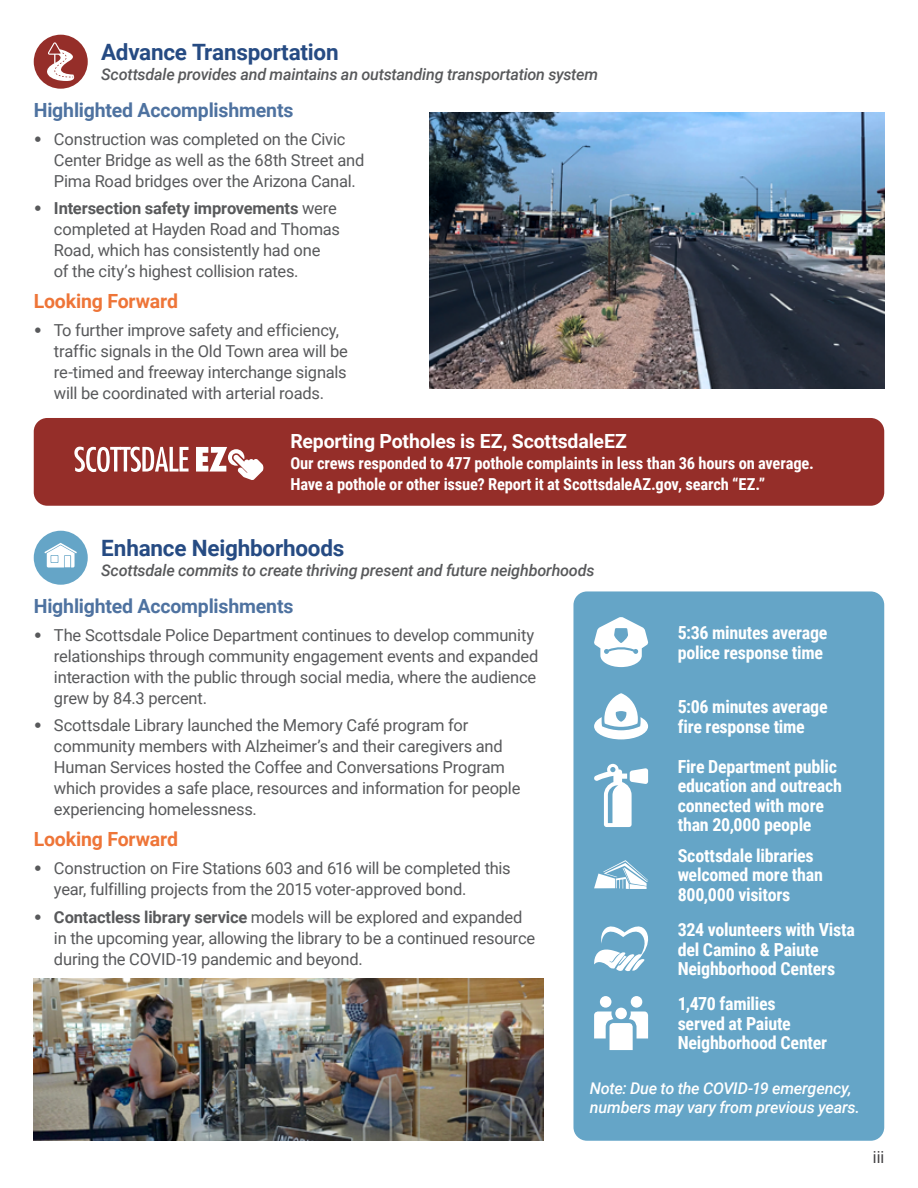
<style>
.page{position:relative;width:918px;height:1188px;background:#fff}
.page>*{position:absolute;margin:0;border:0;box-sizing:border-box;transform-origin:0 0}
.t1{font:700 22.5px "Roboto";letter-spacing:-.01em;color:#264b83}
.t2{font:700 19.5px "Roboto";letter-spacing:-.01em;color:#4e72a0}
.t3{font:700 19.5px "Roboto";letter-spacing:-.01em;color:#fff}
.t4{font:700 19.5px "Roboto";letter-spacing:-.01em;color:#ee7538}
.t5{font:700 18px/19.5px "Roboto Condensed";letter-spacing:-.015em;color:#fff}
.t6{font:16.5px/21px "Roboto";letter-spacing:-.015em;color:#58595b}
.t7{font:700 16.5px/21px "Roboto Condensed";letter-spacing:-.01em;color:#fff}
.t8{font:16.5px "Roboto Condensed";color:#414042}
.t9{font:italic 500 16.2px "Roboto";letter-spacing:-.015em;color:#58595b}
.t10{font:italic 500 16.2px/19.5px "Roboto";letter-spacing:-.015em;color:#fff}
.s1{font-family:"Archivo";font-weight:900}
.s2{font-weight:700}
</style>
<div class="page">
<div style="left:34px;top:35px;width:54px;height:54px;background:#952e29;border-radius:50%"></div>
<svg style="left:47px;top:42px;width:28px;height:39px"></svg>
<img style="left:430px;top:113px;width:454px;height:275px">
<div style="left:34px;top:418px;width:850px;height:88px;background:#952e29;border-radius:14px"></div>
<svg style="left:74px;top:447px;width:115px;height:25px"></svg>
<svg style="left:196px;top:447px;width:68px;height:33px"></svg>
<div style="left:34px;top:531px;width:54px;height:54px;background:#65a5c7;border-radius:50%"></div>
<svg style="left:45px;top:543px;width:32px;height:25px"></svg>
<div style="left:573px;top:591px;width:311px;height:550px;background:#65a5c7;border-radius:14px"></div>
<svg style="left:594px;top:617px;width:54px;height:50px"></svg>
<svg style="left:594px;top:693px;width:54px;height:46px"></svg>
<svg style="left:594px;top:764px;width:54px;height:63px"></svg>
<svg style="left:594px;top:860px;width:54px;height:29px"></svg>
<svg style="left:594px;top:926px;width:55px;height:46px"></svg>
<div style="left:615px;top:1008px;width:12px;height:11px;background:#fff;border-radius:50%"></div>
<div style="left:600px;top:996px;width:11px;height:12px;background:#fff;border-radius:50%"></div>
<svg style="left:594px;top:1011px;width:54px;height:39px"></svg>
<div style="left:631px;top:996px;width:11px;height:12px;background:#fff;border-radius:50%"></div>
<img style="left:34px;top:978px;width:510px;height:163px">
<h1 class="t1" style="left:101px;top:37px;width:239px">Advance Transportation</h1>
<p class="t9" style="left:101px;top:63px;width:499px">Scottsdale provides and maintains an outstanding transportation system</p>
<p class="t2" style="left:34px;top:96px;width:261px">Highlighted Accomplishments</p>
<p class="t6" style="left:54px;top:128px;width:312px;text-indent:-20px"><span class="s1">•</span> Construction was completed on the Civic<br>Center Bridge as well as the 68th Street and<br>Pima Road bridges over the Arizona Canal.</p>
<p class="t6" style="left:54px;top:197px;width:288px;text-indent:-20px"><span class="s1">•</span> <span class="s2">Intersection safety improvements</span> were completed at Hayden Road and Thomas Road, which has consistently had one<br>of the city’s highest collision rates.</p>
<p class="t4" style="left:34px;top:287px;width:146px">Looking Forward</p>
<p class="t6" style="left:54px;top:319px;width:295px;text-indent:-20px"><span class="s1">•</span> To further improve safety and efficiency, traffic signals in the Old Town area will be re-timed and freeway interchange signals will be coordinated with arterial roads.</p>
<p class="t3" style="left:290px;top:428px;width:338px">Reporting Potholes is EZ, ScottsdaleEZ</p>
<p class="t7" style="left:290px;top:452px;width:525px">Our crews responded to 477 pothole complaints in less than 36 hours on average.<br>Have a pothole or other issue? Report it at ScottsdaleAZ.gov, search “EZ.”</p>
<h1 class="t1" style="left:101px;top:533px;width:245px">Enhance Neighborhoods</h1>
<p class="t9" style="left:101px;top:559px;width:495px">Scottsdale commits to create thriving present and future neighborhoods</p>
<p class="t2" style="left:34px;top:592px;width:261px">Highlighted Accomplishments</p>
<p class="t6" style="left:54px;top:624px;width:486px;text-indent:-20px"><span class="s1">•</span> The Scottsdale Police Department continues to develop community relationships through community engagement events and expanded interaction with the public through social media, where the audience grew by 84.3 percent.</p>
<p class="t6" style="left:54px;top:714px;width:468px;text-indent:-20px"><span class="s1">•</span> Scottsdale Library launched the Memory Café program for community members with Alzheimer’s and their caregivers and Human Services hosted the Coffee and Conversations Program which provides a safe place, resources and information for people experiencing homelessness.</p>
<p class="t4" style="left:34px;top:826px;width:146px">Looking Forward</p>
<p class="t6" style="left:54px;top:857px;width:458px;text-indent:-20px"><span class="s1">•</span> Construction on Fire Stations 603 and 616 will be completed this year, fulfilling projects from the 2015 voter-approved bond.</p>
<p class="t6" style="left:54px;top:906px;width:483px;text-indent:-20px"><span class="s1">•</span> <span class="s2">Contactless library service</span> models will be explored and expanded in the upcoming year, allowing the library to be a continued resource during the COVID-19 pandemic and beyond.</p>
<p class="t5" style="left:678px;top:622px;width:151px">5:36 minutes average police response time</p>
<p class="t5" style="left:678px;top:697px;width:151px">5:06 minutes average fire response time</p>
<p class="t5" style="left:678px;top:756px;width:166px">Fire Department public education and outreach connected with more than 20,000 people</p>
<p class="t5" style="left:678px;top:845px;width:147px">Scottsdale libraries welcomed more than<br>800,000 visitors</p>
<p class="t5" style="left:678px;top:919px;width:179px">324 volunteers with Vista del Camino &amp; Paiute<br>Neighborhood Centers</p>
<p class="t5" style="left:678px;top:994px;width:151px">1,470 families served at Paiute<br>Neighborhood Center</p>
<p class="t10" style="left:590px;top:1078px;width:272px">Note: Due to the COVID-19 emergency, numbers may vary from previous years.</p>
<p class="t8" style="left:873px;top:1146px;width:13px">iii</p>
</div>
